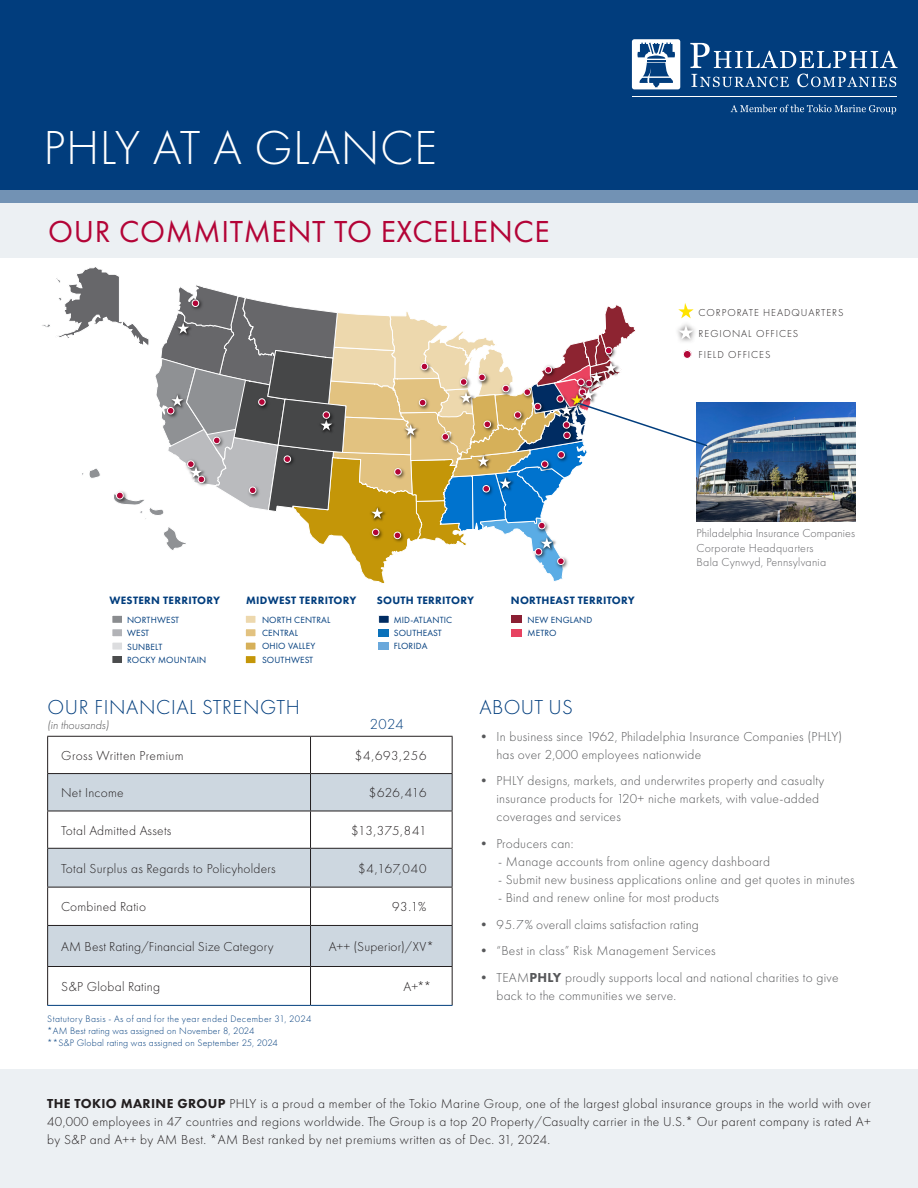
<style>
.page{position:relative;width:918px;height:1188px;background:#fff}
.page>*{position:absolute;margin:0;border:0;box-sizing:border-box;transform-origin:0 0}
.t1{font:300 49.5px "Futura PT";letter-spacing:.01em;color:#fff}
.t2{font:31.5px "Futura PT";letter-spacing:.02em;color:#b30437}
.t3{font:300 21px "Futura PT";letter-spacing:.03em;color:#013d7d}
.t4{font:300 15px "Futura PT";color:#013d7d}
.t5{font:300 13.5px/18px "Futura PT";letter-spacing:.02em;color:#231f20;text-align:justify}
.t6{font:300 13.5px/18px "Futura PT";letter-spacing:.02em;color:#57585a}
.t7{font:300 12px "Futura PT";letter-spacing:.02em;color:#636366}
.t8{font:italic 300 12px "Futura PT";color:#505052}
.t9{font:800 11.1px "Futura PT";letter-spacing:.025em;color:#013d7d}
.t10{font:300 10.5px "Futura PT";letter-spacing:.09em;color:#231f20}
.t11{font:300 9.75px "Futura PT";letter-spacing:.02em;color:#013d7d}
.t12{font:300 9.75px "Futura PT";letter-spacing:.045em;color:#013d7d}
.t13{font:9.3px/13.4px "Futura PT";letter-spacing:.015em;color:#013d7d}
.s1{font-weight:800}
</style>
<div class="page">
<div style="left:0;top:1070px;width:918px;height:118px;background:#ecf0f3"></div>
<div style="left:0;top:0;width:918px;height:202px;background:#013d7d"></div>
<div style="left:632px;top:39px;width:48px;height:50px;background:#fff;border-radius:3px"></div>
<svg style="left:690px;top:43px;width:208px;height:25px"></svg>
<svg style="left:691px;top:74px;width:98px;height:13px"></svg>
<svg style="left:797px;top:74px;width:99px;height:13px"></svg>
<svg style="left:637px;top:43px;width:38px;height:44px"></svg>
<hr style="left:633px;top:96px;width:264px;height:1px;background:#fff">
<svg style="left:731px;top:105px;width:165px;height:9px"></svg>
<svg style="left:48px;top:774px;width:404px;height:192px;fill:#cdd7e0"></svg>
<hr style="left:47px;top:736px;width:264px;height:1px;background:#231f20">
<hr style="left:47px;top:737px;width:1px;height:36px;background:#231f20">
<hr style="left:311px;top:736px;width:142px;height:1px;background:#231f20">
<hr style="left:310px;top:737px;width:1px;height:36px;background:#231f20">
<hr style="left:452px;top:737px;width:1px;height:36px;background:#231f20">
<hr style="left:47px;top:773px;width:264px;height:1px;background:#231f20">
<hr style="left:47px;top:774px;width:1px;height:37px;background:#231f20">
<hr style="left:311px;top:773px;width:142px;height:1px;background:#231f20">
<hr style="left:310px;top:774px;width:1px;height:37px;background:#231f20">
<hr style="left:452px;top:774px;width:1px;height:37px;background:#231f20">
<hr style="left:47px;top:811px;width:264px;height:1px;background:#231f20">
<hr style="left:47px;top:811px;width:1px;height:37px;background:#231f20">
<hr style="left:311px;top:811px;width:142px;height:1px;background:#231f20">
<hr style="left:310px;top:811px;width:1px;height:37px;background:#231f20">
<hr style="left:452px;top:811px;width:1px;height:37px;background:#231f20">
<hr style="left:47px;top:848px;width:264px;height:1px;background:#231f20">
<hr style="left:47px;top:849px;width:1px;height:38px;background:#231f20">
<hr style="left:311px;top:848px;width:142px;height:1px;background:#231f20">
<hr style="left:310px;top:849px;width:1px;height:38px;background:#231f20">
<hr style="left:452px;top:849px;width:1px;height:38px;background:#231f20">
<hr style="left:47px;top:887px;width:264px;height:1px;background:#231f20">
<hr style="left:47px;top:887px;width:1px;height:38px;background:#231f20">
<hr style="left:311px;top:887px;width:142px;height:1px;background:#231f20">
<hr style="left:310px;top:887px;width:1px;height:38px;background:#231f20">
<hr style="left:452px;top:887px;width:1px;height:38px;background:#231f20">
<hr style="left:47px;top:925px;width:264px;height:1px;background:#231f20">
<hr style="left:47px;top:926px;width:1px;height:40px;background:#231f20">
<hr style="left:311px;top:925px;width:142px;height:1px;background:#231f20">
<hr style="left:310px;top:926px;width:1px;height:40px;background:#231f20">
<hr style="left:452px;top:926px;width:1px;height:40px;background:#231f20">
<hr style="left:47px;top:966px;width:264px;height:1px;background:#231f20">
<hr style="left:47px;top:967px;width:1px;height:38px;background:#231f20">
<hr style="left:311px;top:966px;width:142px;height:1px;background:#231f20">
<hr style="left:310px;top:967px;width:1px;height:38px;background:#231f20">
<hr style="left:452px;top:967px;width:1px;height:38px;background:#231f20">
<hr style="left:47px;top:1005px;width:264px;height:1px;background:#013d7d">
<hr style="left:311px;top:1005px;width:142px;height:1px;background:#013d7d">
<img style="left:709px;top:402px;width:146px;height:120px">
<svg style="left:0;top:190px;width:918px;height:68px;background:#d4dee6"></svg>
<div style="left:245px;top:615px;width:11px;height:8px;background:#edd8ad"></div>
<div style="left:245px;top:615px;width:11px;height:9px;border:1px solid #fff"></div>
<div style="left:245px;top:629px;width:11px;height:8px;background:#e2c280"></div>
<div style="left:245px;top:629px;width:11px;height:8px;border:1px solid #fff"></div>
<div style="left:245px;top:642px;width:11px;height:8px;background:#d6b059"></div>
<div style="left:245px;top:642px;width:11px;height:8px;border:1px solid #fff"></div>
<div style="left:379px;top:642px;width:10px;height:8px;background:#6aa8db"></div>
<div style="left:511px;top:615px;width:11px;height:8px;background:#8b1f33"></div>
<div style="left:511px;top:629px;width:11px;height:8px;background:#e74261"></div>
<div style="left:112px;top:615px;width:11px;height:8px;background:#8a8c8f"></div>
<div style="left:112px;top:615px;width:11px;height:9px;border:1px solid #fff"></div>
<div style="left:112px;top:629px;width:11px;height:8px;background:#b2b3b7"></div>
<div style="left:112px;top:629px;width:11px;height:8px;border:1px solid #fff"></div>
<div style="left:112px;top:642px;width:11px;height:8px;background:#dcdddf"></div>
<div style="left:112px;top:642px;width:11px;height:8px;border:1px solid #fff"></div>
<div style="left:112px;top:656px;width:11px;height:7px;background:#4b4c4d"></div>
<div style="left:112px;top:655px;width:11px;height:9px;border:1px solid #fff"></div>
<div style="left:379px;top:615px;width:10px;height:8px;background:#002c62"></div>
<div style="left:378px;top:615px;width:11px;height:9px;border:1px solid #fff"></div>
<div style="left:379px;top:629px;width:10px;height:8px;background:#0a71ba"></div>
<div style="left:245px;top:656px;width:11px;height:8px;background:#c49608"></div>
<div style="left:245px;top:655px;width:11px;height:9px;border:1px solid #fff"></div>
<svg style="left:42px;top:267px;width:667px;height:317px"></svg>
<div style="left:683px;top:350px;width:9px;height:8px;background:#b30838;border-radius:50%"></div>
<div style="left:683px;top:350px;width:9px;height:9px;border:1px solid #fff;border-radius:50%"></div>
<p class="t1" style="left:44px;top:119px;width:395px">PHLY AT A GLANCE</p>
<p class="t2" style="left:48px;top:213px;width:503px">OUR COMMITMENT TO EXCELLENCE</p>
<p class="t10" style="left:699px;top:306px;width:146px">CORPORATE HEADQUARTERS</p>
<p class="t10" style="left:699px;top:327px;width:101px">REGIONAL OFFICES</p>
<p class="t10" style="left:699px;top:348px;width:73px">FIELD OFFICES</p>
<p class="t9" style="left:109px;top:594px;width:112px">WESTERN TERRITORY</p>
<p class="t9" style="left:246px;top:594px;width:112px">MIDWEST TERRITORY</p>
<p class="t9" style="left:377px;top:594px;width:99px">SOUTH TERRITORY</p>
<p class="t9" style="left:511px;top:594px;width:125px">NORTHEAST TERRITORY</p>
<p class="t13" style="left:127px;top:613px;width:81px">NORTHWEST<br>WEST<br>SUNBELT<br>ROCKY MOUNTAIN</p>
<p class="t13" style="left:262px;top:613px;width:70px">NORTH CENTRAL<br>CENTRAL<br>OHIO VALLEY<br>SOUTHWEST</p>
<p class="t13" style="left:528px;top:613px;width:66px">NEW ENGLAND<br>METRO</p>
<p class="t13" style="left:394px;top:613px;width:60px">MID-ATLANTIC<br>SOUTHEAST<br>FLORIDA</p>
<p class="t7" style="left:697px;top:527px;width:160px">Philadelphia Insurance Companies</p>
<p class="t7" style="left:697px;top:541px;width:118px">Corporate Headquarters</p>
<p class="t7" style="left:697px;top:555px;width:131px">Bala Cynwyd, Pennsylvania</p>
<p class="t3" style="left:47px;top:695px;width:254px">OUR FINANCIAL STRENGTH</p>
<p class="t8" style="left:47px;top:718px;width:63px">(in thousands)</p>
<p class="t4" style="left:370px;top:716px;width:36px">2024</p>
<p class="t5" style="left:61px;top:747px;width:124px">Gross Written Premium</p>
<p class="t5" style="left:355px;top:747px;width:73px">$4,693,256</p>
<p class="t5" style="left:61px;top:784px;width:64px">Net Income</p>
<p class="t5" style="left:369px;top:784px;width:59px">$626,416</p>
<p class="t5" style="left:61px;top:821px;width:112px">Total Admitted Assets</p>
<p class="t5" style="left:351px;top:821px;width:77px">$13,375,841</p>
<p class="t5" style="left:61px;top:859px;width:216px">Total Surplus as Regards to Policyholders</p>
<p class="t5" style="left:358px;top:859px;width:70px">$4,167,040</p>
<p class="t5" style="left:61px;top:898px;width:86px">Combined Ratio</p>
<p class="t5" style="left:392px;top:898px;width:36px">93.1%</p>
<p class="t5" style="left:61px;top:938px;width:214px">AM Best Rating/Financial Size Category</p>
<p class="t5" style="left:329px;top:938px;width:107px">A++ (Superior)/XV*</p>
<p class="t5" style="left:61px;top:978px;width:101px">S&amp;P Global Rating</p>
<p class="t5" style="left:404px;top:978px;width:29px">A+**</p>
<p class="t12" style="left:47px;top:1013px;width:266px">Statutory Basis - As of and for the year ended December 31, 2024</p>
<p class="t11" style="left:47px;top:1025px;width:209px">*AM Best rating was assigned on November 8, 2024</p>
<p class="t11" style="left:47px;top:1037px;width:232px">**S&amp;P Global rating was assigned on September 25, 2024</p>
<p class="t3" style="left:480px;top:695px;width:95px">ABOUT US</p>
<p class="t6" style="left:497px;top:727px;width:347px;text-indent:-20px">• In business since 1962, Philadelphia Insurance Companies (PHLY) has over 2,000 employees nationwide</p>
<p class="t6" style="left:497px;top:772px;width:329px;text-indent:-20px">• PHLY designs, markets, and underwrites property and casualty insurance products for 120+ niche markets, with value-added coverages and services</p>
<p class="t6" style="left:477px;top:835px;width:98px">• Producers can:</p>
<p class="t6" style="left:498px;top:853px;width:273px">- Manage accounts from online agency dashboard</p>
<p class="t6" style="left:498px;top:871px;width:358px">- Submit new business applications online and get quotes in minutes</p>
<p class="t6" style="left:498px;top:889px;width:222px">- Bind and renew online for most products</p>
<p class="t6" style="left:477px;top:915px;width:223px">• 95.7% overall claims satisfaction rating</p>
<p class="t6" style="left:477px;top:942px;width:240px">• “Best in class” Risk Management Services</p>
<p class="t6" style="left:497px;top:969px;width:344px;text-indent:-20px">• TEAM<span class="s1">PHLY</span> proudly supports local and national charities to give back to the communities we serve.</p>
<p class="t5" style="left:47px;top:1095px;width:825px"><span class="s1">THE TOKIO MARINE GROUP</span> PHLY is a proud a member of the Tokio Marine Group, one of the largest global insurance groups in the world with over 40,000 employees in 47 countries and regions worldwide. The Group is a top 20 Property/Casualty carrier in the U.S.* Our parent company is rated A+ by S&amp;P and A++ by AM Best. *AM Best ranked by net premiums written as of Dec. 31, 2024.</p>
</div>
